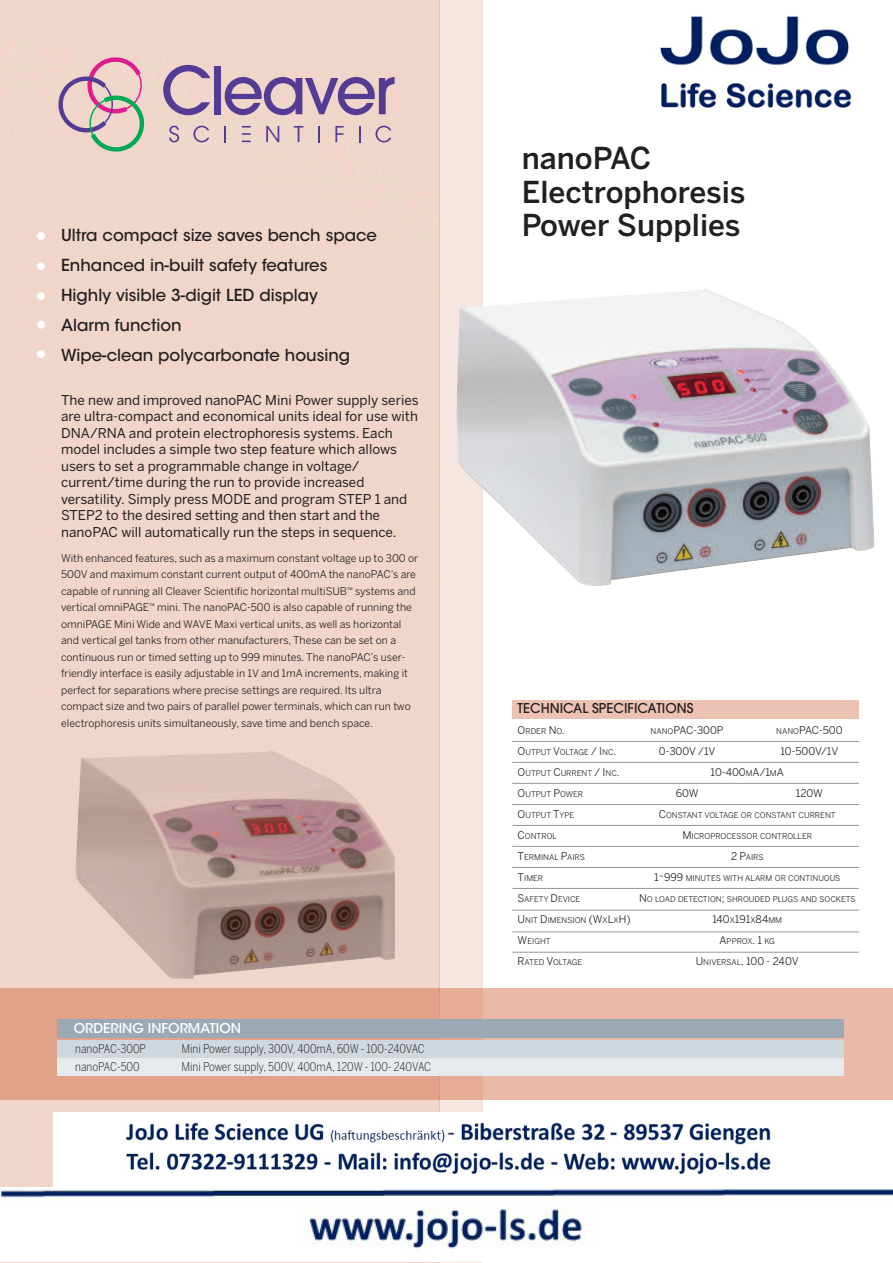
<style>
.page{position:relative;width:893px;height:1263px;background:#fff}
.page>*{position:absolute;margin:0;border:0;box-sizing:border-box;transform-origin:0 0}
.t1{font:500 30px/33.3px "Benton Sans";color:#231f20}
.t2{font:500 16.5px/30px "ITC Avant Garde Std";color:#231f20}
.t3{font:13.5px/16.5px "Benton Sans";color:#231f20}
.t4{font:500 13.5px "Avant Garde";color:#231f20}
.t5{font:500 13.5px "ITC Avant Garde Std";color:#fff}
.t6{font:300 12px "Benton Sans Cond";color:#231f20}
.t7{font:10.5px/16.5px "Benton Sans";color:#231f20}
.t8{font:7.8px "Benton Sans";color:#231f20}
.t9{font:7.8px "Benton Sans";letter-spacing:-.02em;color:#231f20}
.s1{font-size:10.5px}
.s2{font-size:7.8px}
</style>
<div class="page">
<div style="left:439px;top:0;width:44px;height:1263px;background:#f7e5df"></div>
<svg style="left:0;top:903px;width:439px;height:360px;fill:#f2d5ca"></svg>
<svg style="left:0;top:0;width:439px;height:903px"></svg>
<svg style="left:53px;top:54px;width:98px;height:102px"></svg>
<svg style="left:169px;top:126px;width:10px;height:16px"></svg>
<svg style="left:193px;top:126px;width:16px;height:16px"></svg>
<svg style="left:224px;top:126px;width:2px;height:16px"></svg>
<svg style="left:242px;top:126px;width:9px;height:16px"></svg>
<svg style="left:266px;top:126px;width:13px;height:16px"></svg>
<svg style="left:294px;top:126px;width:9px;height:16px"></svg>
<svg style="left:318px;top:126px;width:2px;height:16px"></svg>
<svg style="left:335px;top:126px;width:9px;height:16px"></svg>
<svg style="left:359px;top:126px;width:1px;height:16px"></svg>
<svg style="left:375px;top:126px;width:16px;height:16px"></svg>
<svg style="left:163px;top:65px;width:47px;height:50px"></svg>
<div style="left:214px;top:66px;width:6px;height:48px;background:#543c94"></div>
<svg style="left:225px;top:77px;width:170px;height:38px"></svg>
<img style="left:456px;top:288px;width:419px;height:298px">
<div style="left:0;top:988px;width:893px;height:112px;background:#cb572b;opacity:.41"></div>
<div style="left:57px;top:1019px;width:787px;height:19px;background:#9ba9b4"></div>
<div style="left:57px;top:1040px;width:787px;height:18px;background:#d0d8de"></div>
<div style="left:57px;top:1058px;width:787px;height:17px;background:#e5eaed"></div>
<div style="left:512px;top:700px;width:347px;height:18px;background:#ecc3b3"></div>
<hr style="left:512px;top:741px;width:347px;height:1px;background:#939598">
<hr style="left:512px;top:762px;width:347px;height:1px;background:#939598">
<hr style="left:512px;top:783px;width:347px;height:1px;background:#939598">
<hr style="left:512px;top:804px;width:347px;height:1px;background:#939598">
<hr style="left:512px;top:825px;width:347px;height:1px;background:#939598">
<hr style="left:512px;top:846px;width:347px;height:1px;background:#939598">
<hr style="left:512px;top:867px;width:347px;height:1px;background:#939598">
<hr style="left:512px;top:888px;width:347px;height:1px;background:#939598">
<hr style="left:512px;top:910px;width:347px;height:1px;background:#939598">
<hr style="left:512px;top:931px;width:347px;height:1px;background:#939598">
<hr style="left:512px;top:952px;width:347px;height:1px;background:#939598">
<div style="left:37px;top:232px;width:8px;height:8px;background:#fff;border-radius:50%"></div>
<div style="left:37px;top:262px;width:8px;height:8px;background:#fff;border-radius:50%"></div>
<div style="left:37px;top:292px;width:8px;height:8px;background:#fff;border-radius:50%"></div>
<div style="left:37px;top:321px;width:8px;height:8px;background:#fff;border-radius:50%"></div>
<div style="left:37px;top:350px;width:8px;height:8px;background:#fff;border-radius:50%"></div>
<img style="left:660px;top:16px;width:192px;height:92px">
<img style="left:0;top:1187px;width:893px;height:75px">
<img style="left:53px;top:1113px;width:789px;height:75px">
<h2 class="t2" style="left:61px;top:222px;width:317px">Ultra compact size saves bench space<br>Enhanced in-built safety features<br>Highly visible 3-digit LED display<br>Alarm function<br>Wipe-clean polycarbonate housing</h2>
<p class="t3" style="left:61px;top:392px;width:359px">The new and improved nanoPAC Mini Power supply series are ultra-compact and economical units ideal for use with DNA/RNA and protein electrophoresis systems. Each model includes a simple two step feature which allows users to set a programmable change in voltage/ current/time during the run to provide increased versatility. Simply press MODE and program STEP 1 and STEP2 to the desired setting and then start and the nanoPAC will automatically run the steps in sequence.</p>
<p class="t7" style="left:61px;top:550px;width:359px">With enhanced features, such as a maximum constant voltage up to 300 or 500V and maximum constant current output of 400mA the nanoPAC’s are capable of running all Cleaver Scientific horizontal multiSUB<sup>™</sup> systems and vertical omniPAGE<sup>™</sup> mini. The nanoPAC-500 is also capable of running the omniPAGE Mini Wide and WAVE Maxi vertical units, as well as horizontal and vertical gel tanks from other manufacturers, These can be set on a continuous run or timed setting up to 999 minutes. The nanoPAC’s user&shy;friendly interface is easily adjustable in 1V and 1mA increments, making it perfect for separations where precise settings are required. Its ultra compact size and two pairs of parallel power terminals, which can run two electrophoresis units simultaneously, save time and bench space.</p>
<p class="t5" style="left:74px;top:1023px;width:169px">ORDERING INFORMATION</p>
<p class="t6" style="left:75px;top:1042px;width:72px">nanoPAC-300P</p>
<p class="t6" style="left:182px;top:1042px;width:245px">Mini Power supply, 300V, 400mA, 60W - 100-240VAC</p>
<p class="t6" style="left:75px;top:1059px;width:66px">nanoPAC-500</p>
<p class="t6" style="left:182px;top:1059px;width:251px">Mini Power supply, 500V, 400mA, 120W - 100- 240VAC</p>
<h1 class="t1" style="left:522px;top:142px;width:225px">nanoPAC<br>Electrophoresis<br>Power Supplies</h1>
<p class="t4" style="left:518px;top:703px;width:177px">TECHNICAL SPECIFICATIONS</p>
<p class="t8" style="left:518px;top:727px;width:49px"><span class="s1">O</span>RDER <span class="s1">N</span>O<span class="s1">.</span></p>
<p class="t7" style="left:651px;top:722px;width:75px"><span class="s2">NANO</span>PAC-300P</p>
<p class="t7" style="left:776px;top:722px;width:68px"><span class="s2">NANO</span>PAC-500</p>
<p class="t8" style="left:518px;top:748px;width:100px"><span class="s1">O</span>UTPUT <span class="s1">V</span>OLTAGE <span class="s1">/ I</span>NC<span class="s1">.</span></p>
<p class="t7" style="left:659px;top:743px;width:58px">0-300V /1V</p>
<p class="t7" style="left:780px;top:743px;width:59px">10-500V/1V</p>
<p class="t8" style="left:518px;top:769px;width:103px"><span class="s1">O</span>UTPUT <span class="s1">C</span>URRENT <span class="s1">/ I</span>NC<span class="s1">.</span></p>
<p class="t7" style="left:711px;top:764px;width:75px">10-400<span class="s2">M</span>A/1<span class="s2">M</span>A</p>
<p class="t8" style="left:518px;top:790px;width:67px"><span class="s1">O</span>UTPUT <span class="s1">P</span>OWER</p>
<p class="t7" style="left:676px;top:785px;width:24px">60W</p>
<p class="t7" style="left:796px;top:785px;width:29px">120W</p>
<p class="t8" style="left:518px;top:811px;width:58px"><span class="s1">O</span>UTPUT <span class="s1">T</span>YPE</p>
<p class="t8" style="left:659px;top:811px;width:178px"><span class="s1">C</span>ONSTANT VOLTAGE OR CONSTANT CURRENT</p>
<p class="t8" style="left:518px;top:832px;width:41px"><span class="s1">C</span>ONTROL</p>
<p class="t8" style="left:682px;top:832px;width:131px"><span class="s1">M</span>ICROPROCESSOR CONTROLLER</p>
<p class="t8" style="left:518px;top:853px;width:69px"><span class="s1">T</span>ERMINAL <span class="s1">P</span>AIRS</p>
<p class="t8" style="left:731px;top:853px;width:34px"><span class="s1">2 P</span>AIRS</p>
<p class="t8" style="left:518px;top:874px;width:27px"><span class="s1">T</span>IMER</p>
<p class="t8" style="left:654px;top:874px;width:188px"><span class="s1">1~999</span> MINUTES WITH ALARM OR CONTINUOUS</p>
<p class="t8" style="left:518px;top:895px;width:64px"><span class="s1">S</span>AFETY <span class="s1">D</span>EVICE</p>
<p class="t8" style="left:639px;top:895px;width:218px"><span class="s1">N</span>O LOAD DETECTION<span class="s1">;</span> SHROUDED PLUGS AND SOCKETS</p>
<p class="t8" style="left:518px;top:916px;width:115px"><span class="s1">U</span>NIT <span class="s1">D</span>IMENSION <span class="s1">(W</span>X<span class="s1">L</span>X<span class="s1">H)</span></p>
<p class="t7" style="left:712px;top:911px;width:71px">140<span class="s2">X</span>191<span class="s2">X</span>84<span class="s2">MM</span></p>
<p class="t8" style="left:518px;top:937px;width:34px"><span class="s1">W</span>EIGHT</p>
<p class="t8" style="left:719px;top:937px;width:57px"><span class="s1">A</span>PPROX<span class="s1">. 1</span> KG</p>
<p class="t9" style="left:518px;top:958px;width:66px"><span class="s1">R</span>ATED <span class="s1">V</span>OLTAGE</p>
<p class="t7" style="left:696px;top:953px;width:105px">U<span class="s2">NIVERSAL</span>, 100 - 240V</p>
</div>
